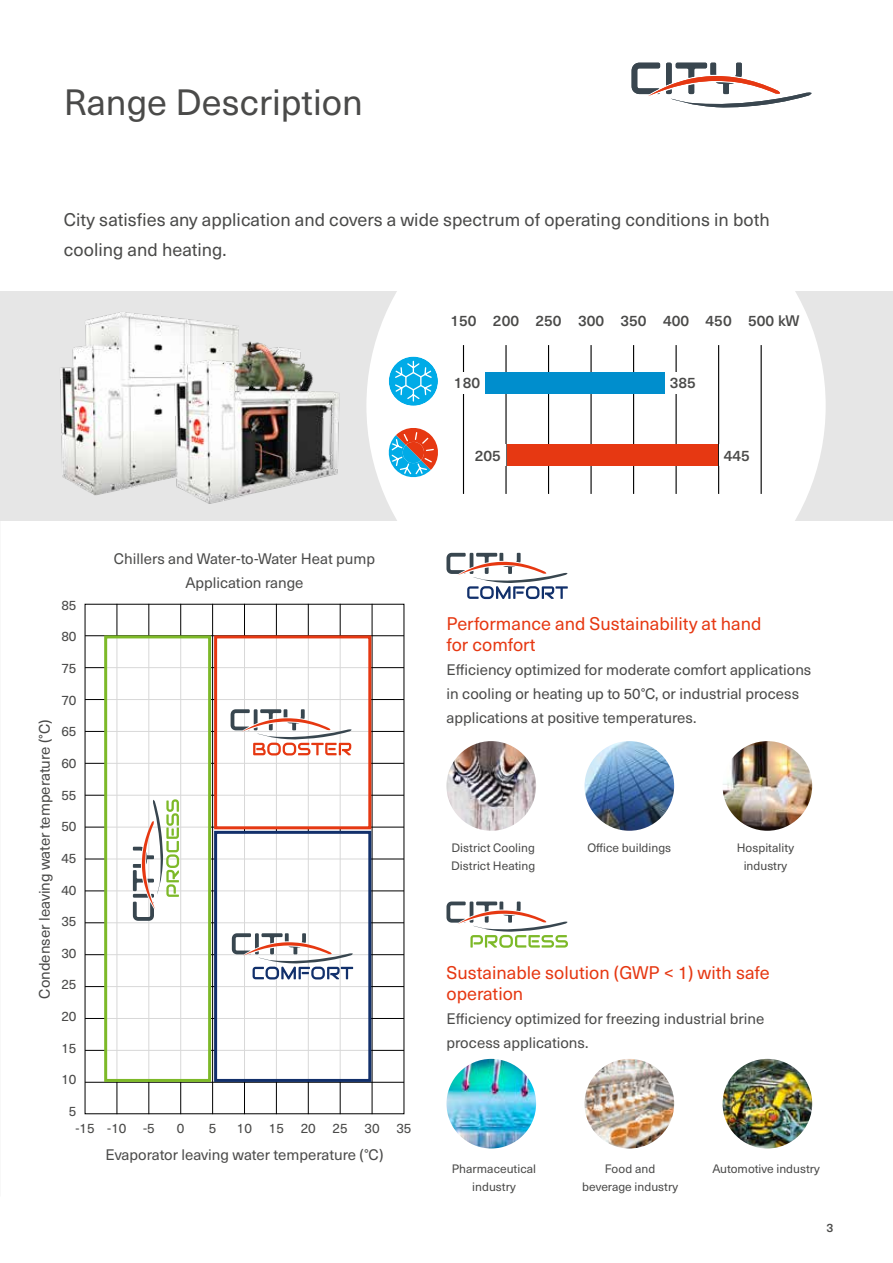
<style>
.page{position:relative;width:893px;height:1263px;background:#fff}
.page>*{position:absolute;margin:0;border:0;box-sizing:border-box;transform-origin:0 0}
.t1{font:36px "Neue Haas Unica W1 G";color:#4a4a49}
.t2{font:18px/30px "Neue Haas Unica W1 G";color:#4a4a49}
.t3{font:18px/21px "Neue Haas Unica W1 G";color:#e63812}
.t4{font:15px/24px "Neue Haas Unica W1 G";color:#4a4a49}
.t5{font:500 15px "Neue Haas Unica W1 G";color:#4a4a49}
.t6{font:13.5px "Neue Haas Unica W1 G";color:#4a4a49}
.t7{font:12px/18px "Neue Haas Unica W1 G";color:#4a4a49;text-align:center}
.t8{font:500 12px "Neue Haas Unica W1 G";color:#4a4a49}
</style>
<div class="page">
<div style="left:0;top:291px;width:893px;height:230px;background:#e6e6e6"></div>
<div style="left:366px;top:176px;width:460px;height:459px;background:#fff;border-radius:50%"></div>
<img style="left:723px;top:1059px;width:89px;height:89px;border-radius:45px">
<img style="left:446px;top:1059px;width:90px;height:89px;border-radius:45px">
<img style="left:584px;top:1059px;width:90px;height:89px;border-radius:45px">
<div style="left:389px;top:357px;width:49px;height:49px;background:#00abe7;border-radius:50%"></div>
<svg style="left:400px;top:360px;width:33px;height:42px"></svg>
<svg style="left:400px;top:428px;width:38px;height:49px"></svg>
<svg style="left:632px;top:63px;width:180px;height:45px"></svg>
<img style="left:60px;top:312px;width:179px;height:184px">
<img style="left:100px;top:338px;width:300px;height:169px">
<hr style="left:117px;top:604px;width:1px;height:510px;background:#000">
<hr style="left:148px;top:604px;width:1px;height:510px;background:#000">
<hr style="left:180px;top:604px;width:1px;height:510px;background:#000">
<hr style="left:212px;top:604px;width:1px;height:510px;background:#000">
<hr style="left:244px;top:604px;width:1px;height:510px;background:#000">
<hr style="left:276px;top:604px;width:1px;height:510px;background:#000">
<hr style="left:308px;top:604px;width:1px;height:510px;background:#000">
<hr style="left:340px;top:604px;width:1px;height:510px;background:#000">
<hr style="left:372px;top:604px;width:1px;height:510px;background:#000">
<hr style="left:85px;top:635px;width:319px;height:1px;background:#000">
<hr style="left:85px;top:667px;width:319px;height:1px;background:#000">
<hr style="left:85px;top:699px;width:319px;height:1px;background:#000">
<hr style="left:85px;top:731px;width:319px;height:1px;background:#000">
<hr style="left:85px;top:763px;width:319px;height:1px;background:#000">
<hr style="left:85px;top:795px;width:319px;height:1px;background:#000">
<hr style="left:85px;top:827px;width:319px;height:1px;background:#000">
<hr style="left:85px;top:859px;width:319px;height:1px;background:#000">
<hr style="left:85px;top:890px;width:319px;height:1px;background:#000">
<hr style="left:85px;top:922px;width:319px;height:1px;background:#000">
<hr style="left:85px;top:954px;width:319px;height:1px;background:#000">
<hr style="left:85px;top:986px;width:319px;height:1px;background:#000">
<hr style="left:85px;top:1018px;width:319px;height:1px;background:#000">
<hr style="left:85px;top:1050px;width:319px;height:1px;background:#000">
<hr style="left:85px;top:1082px;width:319px;height:1px;background:#000">
<svg style="left:108px;top:639px;width:99px;height:439px"></svg>
<div style="left:104px;top:635px;width:107px;height:447px;border:3px solid #7db928"></div>
<div style="left:216px;top:637px;width:154px;height:191px;background:#fff"></div>
<div style="left:214px;top:635px;width:157px;height:194px;border:3px solid #e63812"></div>
<div style="left:216px;top:832px;width:154px;height:248px;background:#fff"></div>
<div style="left:214px;top:831px;width:157px;height:251px;border:3px solid #12306b"></div>
<svg style="left:231px;top:709px;width:124px;height:46px"></svg>
<svg style="left:232px;top:933px;width:124px;height:46px"></svg>
<svg style="left:133px;top:796px;width:46px;height:125px"></svg>
<svg style="left:446px;top:553px;width:122px;height:46px"></svg>
<img style="left:584px;top:741px;width:90px;height:90px;border-radius:45px">
<img style="left:723px;top:741px;width:89px;height:90px;border-radius:45px">
<img style="left:446px;top:741px;width:90px;height:90px;border-radius:45px">
<svg style="left:446px;top:901px;width:122px;height:47px"></svg>
<hr style="left:463px;top:345px;width:1px;height:149px;background:#000">
<hr style="left:505px;top:345px;width:2px;height:149px;background:#000">
<hr style="left:548px;top:345px;width:1px;height:149px;background:#000">
<hr style="left:590px;top:345px;width:2px;height:149px;background:#000">
<hr style="left:633px;top:345px;width:1px;height:149px;background:#000">
<hr style="left:676px;top:345px;width:1px;height:149px;background:#000">
<hr style="left:718px;top:345px;width:1px;height:149px;background:#000">
<hr style="left:761px;top:345px;width:1px;height:149px;background:#000">
<div style="left:485px;top:372px;width:180px;height:21px;background:#008ecd"></div>
<div style="left:507px;top:444px;width:210px;height:21px;background:#e63812"></div>
<div style="left:445px;top:372px;width:39px;height:21px;background:#fff"></div>
<div style="left:665px;top:372px;width:40px;height:21px;background:#fff"></div>
<h1 class="t1" style="left:64px;top:76px;width:301px">Range Description</h1>
<p class="t2" style="left:64px;top:204px;width:708px">City satisfies any application and covers a wide spectrum of operating conditions in both cooling and heating.</p>
<p class="t5" style="left:450px;top:310px;width:351px">150 200 250 300 350 400 450 500 kW</p>
<p class="t5" style="left:454px;top:372px;width:28px">180</p>
<p class="t5" style="left:670px;top:372px;width:28px">385</p>
<p class="t5" style="left:475px;top:444px;width:28px">205</p>
<p class="t5" style="left:724px;top:444px;width:28px">445</p>
<p class="t4" style="left:32px;top:999px;width:281px;rotate:-90deg">Condenser leaving water temperature (°C)</p>
<p class="t6" style="left:61px;top:595px;width:17px">85</p>
<p class="t6" style="left:61px;top:626px;width:17px">80</p>
<p class="t6" style="left:61px;top:658px;width:17px">75</p>
<p class="t6" style="left:61px;top:690px;width:17px">70</p>
<p class="t6" style="left:61px;top:721px;width:17px">65</p>
<p class="t6" style="left:61px;top:753px;width:17px">60</p>
<p class="t6" style="left:61px;top:785px;width:17px">55</p>
<p class="t6" style="left:61px;top:816px;width:17px">50</p>
<p class="t6" style="left:61px;top:848px;width:17px">45</p>
<p class="t6" style="left:61px;top:880px;width:17px">40</p>
<p class="t6" style="left:61px;top:911px;width:17px">35</p>
<p class="t6" style="left:61px;top:943px;width:17px">30</p>
<p class="t6" style="left:61px;top:975px;width:17px">25</p>
<p class="t6" style="left:61px;top:1006px;width:17px">20</p>
<p class="t6" style="left:61px;top:1038px;width:17px">15</p>
<p class="t6" style="left:61px;top:1069px;width:17px">10</p>
<p class="t6" style="left:69px;top:1101px;width:9px">5</p>
<p class="t4" style="left:114px;top:546px;width:263px;text-align:center">Chillers and Water-to-Water Heat pump<br>Application range</p>
<p class="t6" style="left:75px;top:1118px;width:81px">-15 -10 -5</p>
<p class="t6" style="left:177px;top:1118px;width:9px">0</p>
<p class="t6" style="left:209px;top:1118px;width:9px">5</p>
<p class="t6" style="left:237px;top:1118px;width:176px">10 15 20 25 30 35</p>
<p class="t4" style="left:106px;top:1141px;width:279px">Evaporator leaving water temperature (°C)</p>
<p class="t3" style="left:446px;top:612px;width:317px">Performance and Sustainability at hand for comfort</p>
<p class="t4" style="left:446px;top:657px;width:366px">Efficiency optimized for moderate comfort applications in cooling or heating up to 50°C, or industrial process applications at positive temperatures.</p>
<p class="t7" style="left:451px;top:838px;width:85px;text-align:left">District Cooling<br>District Heating</p>
<p class="t7" style="left:587px;top:838px;width:85px">Office buildings</p>
<p class="t7" style="left:737px;top:838px;width:59px">Hospitality industry</p>
<p class="t3" style="left:446px;top:961px;width:325px">Sustainable solution (GWP &lt; 1) with safe operation</p>
<p class="t4" style="left:446px;top:1006px;width:320px">Efficiency optimized for freezing industrial brine process applications.</p>
<p class="t7" style="left:452px;top:1159px;width:86px">Pharmaceutical industry</p>
<p class="t7" style="left:582px;top:1159px;width:97px">Food and beverage industry</p>
<p class="t7" style="left:712px;top:1159px;width:109px">Automotive industry</p>
<p class="t8" style="left:826px;top:1218px;width:8px">3</p>
</div>
